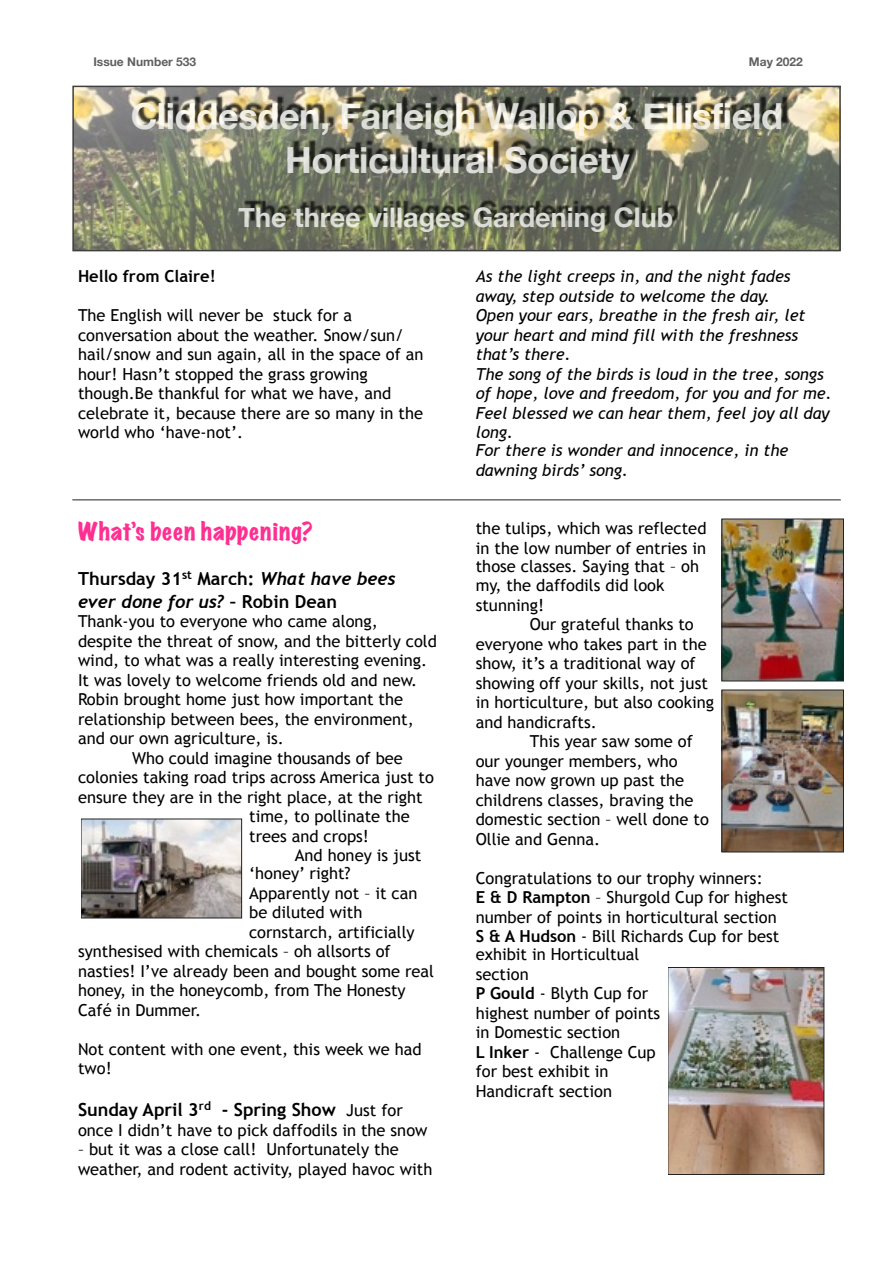
<style>
.page{position:relative;width:893px;height:1263px;background:#fff}
.page>*{position:absolute;margin:0;border:0;box-sizing:border-box;transform-origin:0 0}
.t1{font:700 36px/43.5px "Helvetica Neue";letter-spacing:-.01em;color:#fff;text-align:center}
.t2{font:700 27px "Helvetica Neue";color:#fff}
.t3{font:expanded 22.5px "Marker Felt";letter-spacing:.035em;color:#ff2f92}
.t4{font:700 18px "Trebuchet MS";color:#000}
.t5{font:italic 700 18px "Trebuchet";color:#000}
.t6{font:16.5px/19.5px "Trebuchet MS";color:#000}
.t7{font:italic 16.5px/19.5px "Trebuchet MS";color:#000}
.t8{font:700 16.5px "Trebuchet MS";color:#000}
.t9{font:700 12px "Helvetica Neue";color:#606060}
.s1{font-family:"Trebuchet";font-style:italic}
.s2{font-family:"Trebuchet MS";font-style:normal}
.s3{font-weight:400;font-size:16.5px}
.s4{font-weight:700}
</style>
<div class="page">
<img style="left:75px;top:89px;width:762px;height:159px">
<img style="left:135px;top:94px;width:654px;height:38px">
<img style="left:291px;top:138px;width:347px;height:38px">
<img style="left:243px;top:198px;width:437px;height:30px">
<hr style="left:72px;top:500px;width:768px;height:1px;background:#222">
<img style="left:83px;top:821px;width:157px;height:95px">
<div style="left:81px;top:819px;width:161px;height:99px;border:1px solid #222"></div>
<img style="left:670px;top:969px;width:152px;height:204px">
<div style="left:668px;top:967px;width:156px;height:208px;border:1px solid #222"></div>
<img style="left:723px;top:521px;width:118px;height:158px">
<div style="left:721px;top:519px;width:122px;height:162px;border:1px solid #222"></div>
<img style="left:723px;top:692px;width:118px;height:158px">
<div style="left:721px;top:690px;width:122px;height:162px;border:1px solid #222"></div>
<p class="t9" style="left:93px;top:54px;width:104px">Issue Number 533</p>
<p class="t9" style="left:748px;top:54px;width:56px">May 2022</p>
<h1 class="t1" style="left:130px;top:94px;width:654px">Cliddesden, Farleigh Wallop &amp; Ellisfield<br>Horticultural Society</h1>
<h2 class="t2" style="left:238px;top:200px;width:436px">The three villages Gardening Club</h2>
<p class="t8" style="left:78px;top:267px;width:139px">Hello from Claire!</p>
<p class="t6" style="left:78px;top:305px;width:347px">The English will never be stuck for a conversation about the weather. Snow/sun/ hail/snow and sun again, all in the space of an hour! Hasn’t stopped the grass growing though.Be thankful for what we have, and celebrate it, because there are so many in the world who ‘have-not’.</p>
<p class="t7" style="left:476px;top:266px;width:357px">As the light creeps in, and the night fades away, step outside to welcome the day.<br>Open your ears, breathe in the fresh air, let your heart and mind fill with the freshness that’s there.<br>The song of the birds is loud in the tree, songs of hope, love and freedom, for you and for me.<br>Feel blessed we can hear them, feel joy all day long.</p>
<p class="t7" style="left:476px;top:440px;width:314px">For there is wonder and innocence, in the dawning birds’ song.</p>
<h3 class="t3" style="left:78px;top:520px;width:236px">What’s been happening?</h3>
<p class="t4" style="left:78px;top:568px;width:319px">Thursday 31<sup>st</sup> March: <span class="s1">What have bees</span></p>
<p class="t5" style="left:78px;top:591px;width:260px">ever done for us? – <span class="s2">Robin Dean</span></p>
<p class="t6" style="left:78px;top:611px;width:301px">Thank-you to everyone who came along,</p>
<p class="t6" style="left:78px;top:631px;width:360px">despite the threat of snow, and the bitterly cold</p>
<p class="t6" style="left:78px;top:650px;width:351px">wind, to what was a really interesting evening.</p>
<p class="t6" style="left:78px;top:670px;width:341px">It was lovely to welcome friends old and new.</p>
<p class="t6" style="left:78px;top:689px;width:326px">Robin brought home just how important the</p>
<p class="t6" style="left:78px;top:709px;width:337px">relationship between bees, the environment,</p>
<p class="t6" style="left:78px;top:728px;width:207px">and our own agriculture, is.</p>
<p class="t6" style="left:132px;top:748px;width:272px">Who could imagine thousands of bee</p>
<p class="t6" style="left:78px;top:767px;width:357px">colonies taking road trips across America just to</p>
<p class="t6" style="left:78px;top:787px;width:346px">ensure they are in the right place, at the right</p>
<p class="t6" style="left:249px;top:806px;width:162px">time, to pollinate the</p>
<p class="t6" style="left:249px;top:826px;width:121px">trees and crops!</p>
<p class="t6" style="left:295px;top:845px;width:128px">And honey is just</p>
<p class="t6" style="left:249px;top:863px;width:103px">‘honey’ right?</p>
<p class="t6" style="left:249px;top:883px;width:170px">Apparently not – it can</p>
<p class="t6" style="left:249px;top:902px;width:115px">be diluted with</p>
<p class="t6" style="left:249px;top:922px;width:167px">cornstarch, artificially</p>
<p class="t6" style="left:78px;top:941px;width:314px">synthesised with chemicals – oh allsorts of</p>
<p class="t6" style="left:78px;top:961px;width:357px">nasties! I’ve already been and bought some real</p>
<p class="t6" style="left:78px;top:980px;width:329px">honey, in the honeycomb, from The Honesty</p>
<p class="t6" style="left:78px;top:1000px;width:125px">Café in Dummer.</p>
<p class="t6" style="left:78px;top:1039px;width:345px">Not content with one event, this week we had two!</p>
<p class="t4" style="left:78px;top:1099px;width:326px">Sunday April 3<sup>rd</sup> - Spring Show <span class="s3">Just for</span></p>
<p class="t6" style="left:78px;top:1120px;width:351px">once I didn’t have to pick daffodils in the snow</p>
<p class="t6" style="left:78px;top:1139px;width:356px">– but it was a close call! Unfortunately the weather, and rodent activity, played havoc with</p>
<p class="t6" style="left:476px;top:518px;width:232px">the tulips, which was reflected in the low number of entries in</p>
<p class="t6" style="left:476px;top:556px;width:225px">those classes. Saying that – oh my, the daffodils did look stunning!</p>
<p class="t6" style="left:476px;top:614px;width:240px;text-indent:54px">Our grateful thanks to everyone who takes part in the show, it’s a traditional way of showing off your skills, not just in horticulture, but also cooking and handicrafts.</p>
<p class="t6" style="left:476px;top:731px;width:235px;text-indent:54px">This year saw some of our younger members, who have now grown up past the childrens classes, braving the domestic section – well done to<br>Ollie and Genna.</p>
<p class="t6" style="left:476px;top:868px;width:313px">Congratulations to our trophy winners:<br><span class="s4">E &amp; D Rampton</span> – Shurgold Cup for highest number of points in horticultural section <span class="s4">S &amp; A Hudson</span> - Bill Richards Cup for best</p>
<p class="t6" style="left:476px;top:944px;width:186px">exhibit in Horticultual section<br><span class="s4">P Gould</span> - Blyth Cup for highest number of points in Domestic section<br><span class="s4">L Inker</span> - Challenge Cup for best exhibit in<br>Handicraft section</p>
</div>
